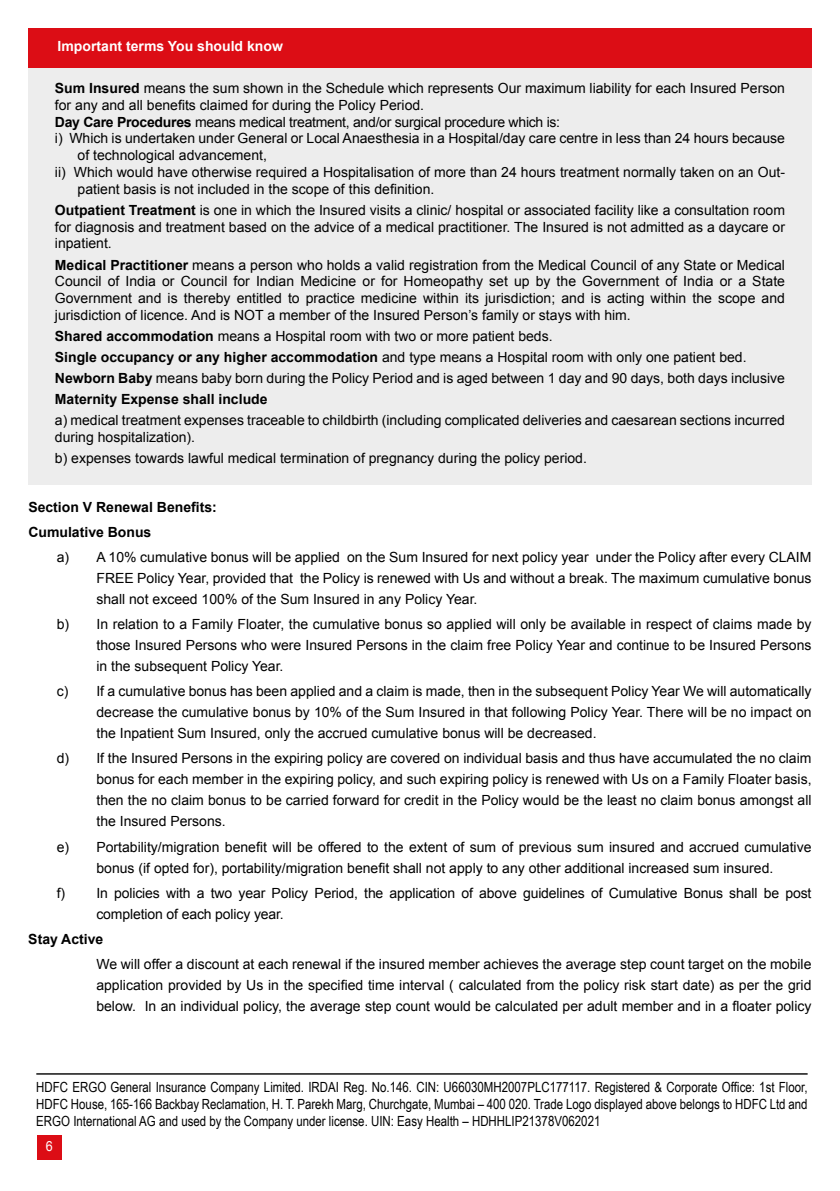
<style>
.page{position:relative;width:840px;height:1191px;background:#fff}
.page>*{position:absolute;margin:0;border:0;box-sizing:border-box;transform-origin:0 0}
.t1{font:14px/21px "Arial";color:#000;text-align:justify}
.t2{font:14px/16.8px "Arial Narrow";color:#000;text-align:justify}
.t3{font:14px "Arial";letter-spacing:-.02em;color:#000}
.t4{font:700 14px/25px "Arial";color:#000}
.t5{font:700 14px "Arial";color:#fff}
.t6{font:14px "Arial";color:#fff;scale:.9 1}
.s1{font-weight:700}
</style>
<div class="page">
<div style="left:37px;top:1134px;width:25px;height:25px;background:#dc0d15"></div>
<hr style="left:36px;top:1073px;width:771px;height:1px;background:#000">
<div style="left:28px;top:28px;width:783px;height:457px;background:#ededed"></div>
<div style="left:28px;top:28px;width:783px;height:40px;background:#dc0d15"></div>
<p class="t5" style="left:58px;top:37px;width:227px">Important terms You should know</p>
<p class="t1" style="left:55px;top:78px;width:731px"><span class="s1">Sum Insured</span> means the sum shown in the Schedule which represents Our maximum liability for each Insured Person</p>
<p class="t1" style="left:55px;top:94px;width:370px">for any and all benefits claimed for during the Policy Period.</p>
<p class="t3" style="left:55px;top:112px;width:506px"><span class="s1">Day Care Procedures</span> means medical treatment, and/or surgical procedure which is:</p>
<p class="t1" style="left:55px;top:128px;width:731px">i) Which is undertaken under General or Local Anaesthesia in a Hospital/day care centre in less than 24 hours because</p>
<p class="t1" style="left:78px;top:145px;width:191px">of technological advancement,</p>
<p class="t1" style="left:55px;top:162px;width:731px">ii) Which would have otherwise required a Hospitalisation of more than 24 hours treatment normally taken on an Out-</p>
<p class="t1" style="left:78px;top:178px;width:358px">patient basis is not included in the scope of this definition.</p>
<p class="t1" style="left:55px;top:202px;width:731px;line-height:16.8px"><span class="s1">Outpatient Treatment</span> is one in which the Insured visits a clinic/ hospital or associated facility like a consultation room for diagnosis and treatment based on the advice of a medical practitioner. The Insured is not admitted as a daycare or inpatient.</p>
<p class="t1" style="left:55px;top:256px;width:731px;line-height:16.8px"><span class="s1">Medical Practitioner</span> means a person who holds a valid registration from the Medical Council of any State or Medical Council of India or Council for Indian Medicine or for Homeopathy set up by the Government of India or a State Government and is thereby entitled to practice medicine within its jurisdiction; and is acting within the scope and jurisdiction of licence. And is NOT a member of the Insured Person’s family or stays with him.</p>
<p class="t1" style="left:55px;top:326px;width:731px;text-align:left"><span class="s1">Shared accommodation</span> means a Hospital room with two or more patient beds.<br><span class="s1">Single occupancy or any higher accommodation</span> and type means a Hospital room with only one patient bed.<br><span class="s1">Newborn Baby</span> means baby born during the Policy Period and is aged between 1 day and 90 days, both days inclusive <span class="s1">Maternity Expense shall include</span></p>
<p class="t1" style="left:55px;top:412px;width:731px;line-height:16.8px">a) medical treatment expenses traceable to childbirth (including complicated deliveries and caesarean sections incurred during hospitalization).</p>
<p class="t1" style="left:55px;top:448px;width:533px">b) expenses towards lawful medical termination of pregnancy during the policy period.</p>
<p class="t4" style="left:28px;top:495px;width:190px">Section V Renewal Benefits:<br>Cumulative Bonus</p>
<p class="t1" style="left:96px;top:547px;width:716px;text-indent:-40px">a) A 10% cumulative bonus will be applied on the Sum Insured for next policy year under the Policy after every CLAIM FREE Policy Year, provided that the Policy is renewed with Us and without a break. The maximum cumulative bonus shall not exceed 100% of the Sum Insured in any Policy Year.</p>
<p class="t1" style="left:96px;top:614px;width:716px;text-indent:-40px">b) In relation to a Family Floater, the cumulative bonus so applied will only be available in respect of claims made by those Insured Persons who were Insured Persons in the claim free Policy Year and continue to be Insured Persons in the subsequent Policy Year.</p>
<p class="t1" style="left:96px;top:681px;width:716px;text-indent:-40px">c) If a cumulative bonus has been applied and a claim is made, then in the subsequent Policy Year We will automatically decrease the cumulative bonus by 10% of the Sum Insured in that following Policy Year. There will be no impact on the Inpatient Sum Insured, only the accrued cumulative bonus will be decreased.</p>
<p class="t1" style="left:96px;top:748px;width:716px;text-indent:-40px">d) If the Insured Persons in the expiring policy are covered on individual basis and thus have accumulated the no claim bonus for each member in the expiring policy, and such expiring policy is renewed with Us on a Family Floater basis, then the no claim bonus to be carried forward for credit in the Policy would be the least no claim bonus amongst all the Insured Persons.</p>
<p class="t1" style="left:57px;top:836px;width:755px;text-align:center">e) Portability/migration benefit will be offered to the extent of sum of previous sum insured and accrued cumulative bonus (if opted for), portability/migration benefit shall not apply to any other additional increased sum insured.</p>
<p class="t1" style="left:96px;top:882px;width:716px;text-indent:-40px">f) In policies with a two year Policy Period, the application of above guidelines of Cumulative Bonus shall be post completion of each policy year.</p>
<p class="t4" style="left:28px;top:926px;width:76px">Stay Active</p>
<p class="t1" style="left:96px;top:953px;width:716px">We will offer a discount at each renewal if the insured member achieves the average step count target on the mobile application provided by Us in the specified time interval ( calculated from the policy risk start date) as per the grid below. In an individual policy, the average step count would be calculated per adult member and in a floater policy</p>
<p class="t2" style="left:36px;top:1078px;width:772px">HDFC ERGO General Insurance Company Limited. IRDAI Reg. No.146. CIN: U66030MH2007PLC177117. Registered &amp; Corporate Office: 1st Floor, HDFC House, 165-166 Backbay Reclamation, H. T. Parekh Marg, Churchgate, Mumbai – 400 020. Trade Logo displayed above belongs to HDFC Ltd and ERGO International AG and used by the Company under license. UIN: Easy Health – HDHHLIP21378V062021</p>
<p class="t6" style="left:46px;top:1137px;width:9px">6</p>
</div>
